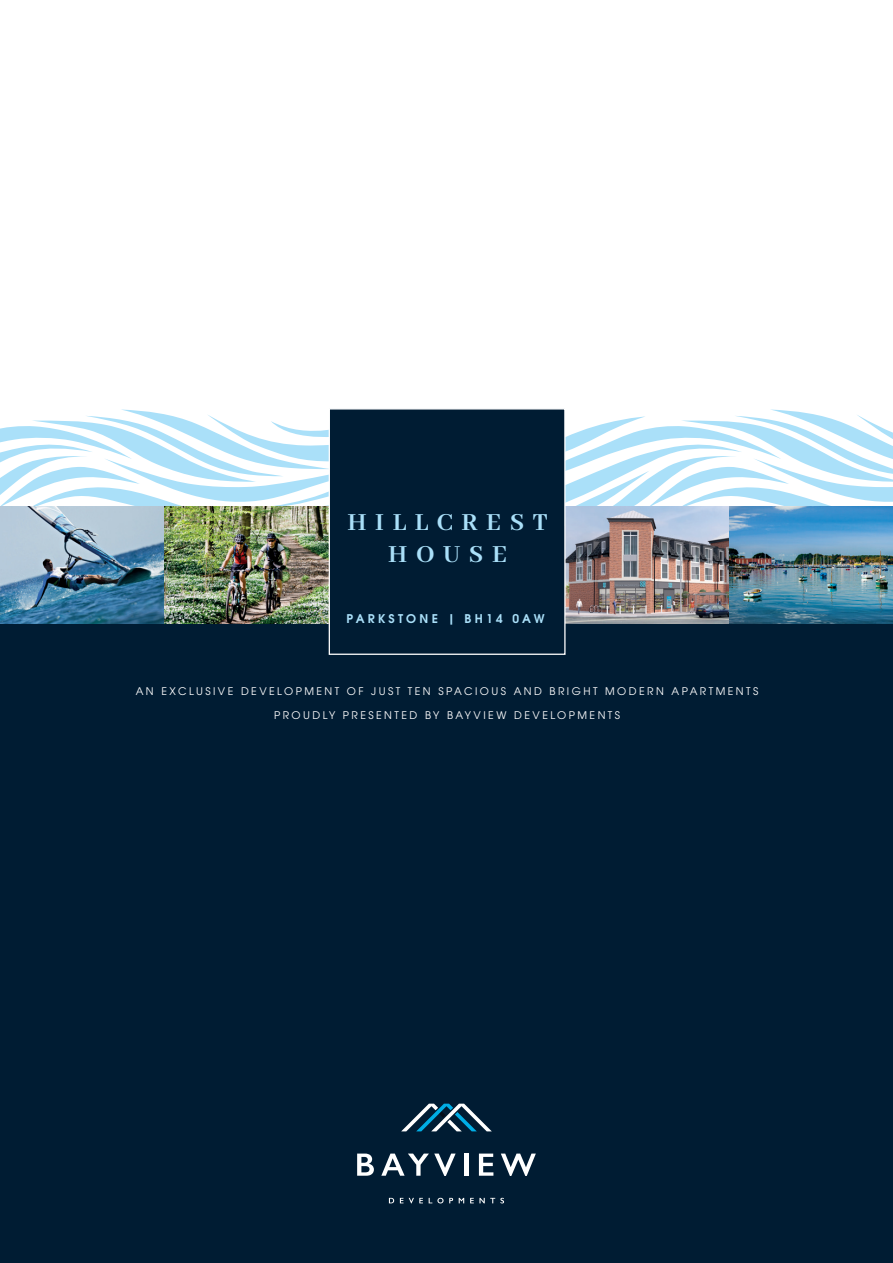
<style>
.page{position:relative;width:893px;height:1263px;background:#fff}
.page>*{position:absolute;margin:0;border:0;box-sizing:border-box;transform-origin:0 0}
.t1{font:700 27px/32.2px "Abhaya Libre";letter-spacing:.32em;color:#aae0f9;text-align:center}
.t2{font:700 12px "Te X Gyre Adventor";letter-spacing:.265em;color:#aae0f9}
.t3{font:10.5px "Te X Gyre Adventor";letter-spacing:.235em;color:#fff}
</style>
<div class="page">
<svg style="left:0;top:409px;width:893px;height:117px"></svg>
<div style="left:0;top:526px;width:893px;height:737px;background:#001c33"></div>
<svg style="left:389px;top:1198px;width:5px;height:5px"></svg>
<svg style="left:409px;top:1198px;width:14px;height:5px"></svg>
<svg style="left:429px;top:1198px;width:24px;height:5px"></svg>
<svg style="left:459px;top:1198px;width:5px;height:5px"></svg>
<svg style="left:470px;top:1198px;width:34px;height:5px"></svg>
<svg style="left:357px;top:1153px;width:17px;height:23px"></svg>
<hr style="left:464px;top:1153px;width:4px;height:23px;background:#fff">
<svg style="left:479px;top:1153px;width:14px;height:23px"></svg>
<svg style="left:501px;top:1153px;width:35px;height:23px"></svg>
<svg style="left:381px;top:1153px;width:75px;height:23px"></svg>
<svg style="left:401px;top:1104px;width:91px;height:27px"></svg>
<img style="left:566px;top:506px;width:327px;height:117px">
<img style="left:0;top:506px;width:328px;height:117px">
<div style="left:329px;top:408px;width:237px;height:247px;background:#001c33;border:1px solid #fff"></div>
<h1 class="t1" style="left:347px;top:507px;width:202px">HILLCREST<br>HOUSE</h1>
<p class="t2" style="left:346px;top:608px;width:200px">PARKSTONE | BH14 0AW</p>
<p class="t3" style="left:136px;top:683px;width:624px">AN EXCLUSIVE DEVELOPMENT OF JUST TEN SPACIOUS AND BRIGHT MODERN APARTMENTS</p>
<p class="t3" style="left:274px;top:707px;width:348px">PROUDLY PRESENTED BY BAYVIEW DEVELOPMENTS</p>
</div>
